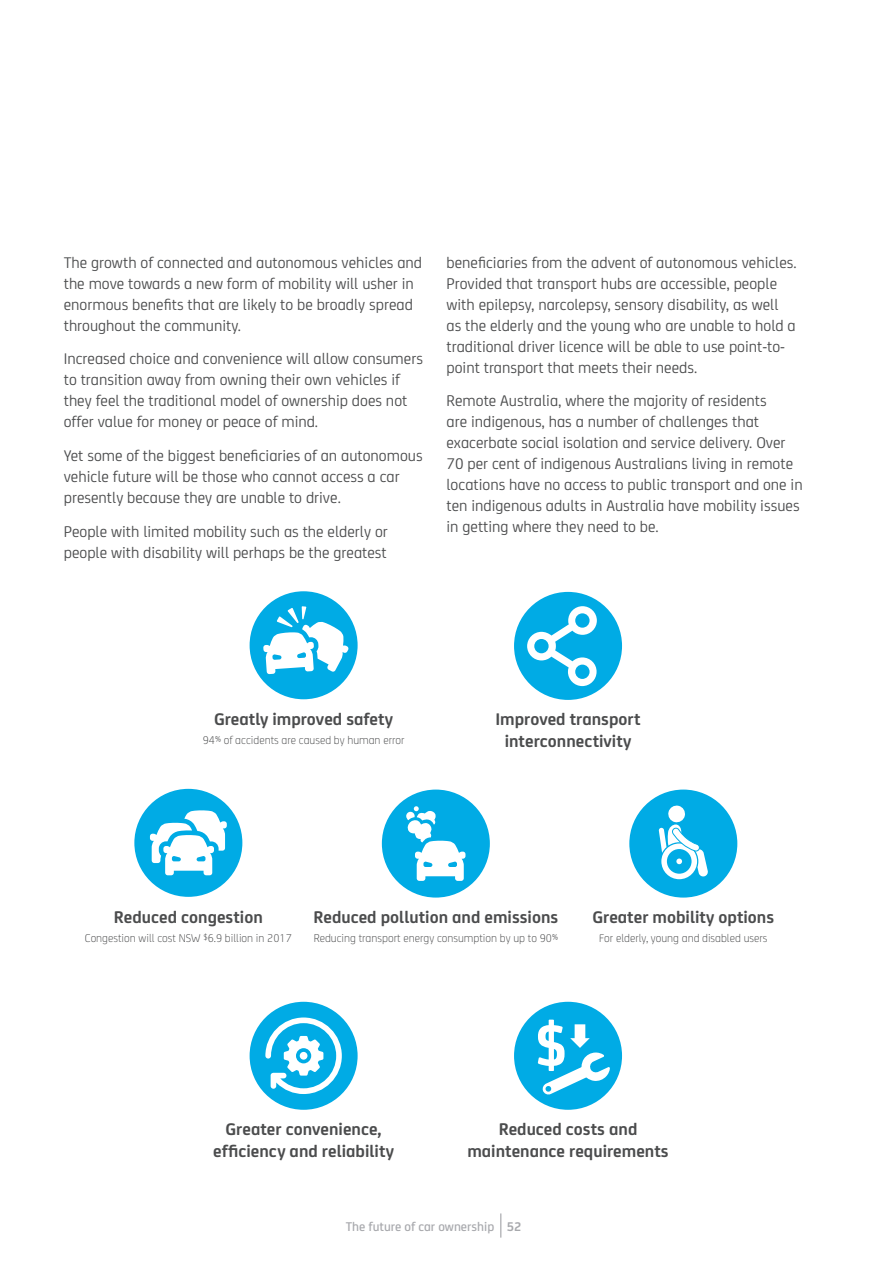
<style>
.page{position:relative;width:893px;height:1263px;background:#fff}
.page>*{position:absolute;margin:0;border:0;box-sizing:border-box;transform-origin:0 0}
.t1{font:700 18px/21.6px "NRMA";color:#4b4c4d;text-align:center}
.t2{font:16.5px/21px "NRMA";color:#4b4c4d}
.t3{font:500 13.5px "NRMA";color:#a8a9ad}
.t4{font:300 12px "NRMA";color:#4b4c4d}
.s1{font-weight:700}
</style>
<div class="page">
<svg style="left:500px;top:1213px;width:1px;height:24px"></svg>
<div style="left:250px;top:591px;width:108px;height:108px;background:#00abe5;border-radius:50%"></div>
<svg style="left:263px;top:606px;width:86px;height:68px"></svg>
<div style="left:250px;top:1002px;width:108px;height:108px;background:#00abe5;border-radius:50%"></div>
<div style="left:514px;top:592px;width:108px;height:108px;background:#00abe5;border-radius:50%"></div>
<div style="left:134px;top:789px;width:108px;height:108px;background:#00abe5;border-radius:50%"></div>
<svg style="left:150px;top:810px;width:77px;height:65px"></svg>
<div style="left:382px;top:789px;width:108px;height:108px;background:#00abe5;border-radius:50%"></div>
<svg style="left:406px;top:806px;width:59px;height:75px"></svg>
<div style="left:629px;top:789px;width:108px;height:108px;background:#00abe5;border-radius:50%"></div>
<svg style="left:659px;top:805px;width:49px;height:74px"></svg>
<svg style="left:265px;top:1017px;width:77px;height:77px"></svg>
<div style="left:514px;top:1002px;width:108px;height:108px;background:#00abe5;border-radius:50%"></div>
<svg style="left:538px;top:1019px;width:72px;height:76px"></svg>
<svg style="left:527px;top:606px;width:70px;height:80px"></svg>
<p class="t2" style="left:64px;top:251px;width:360px">The growth of connected and autonomous vehicles and the move towards a new form of mobility will usher in enormous benefits that are likely to be broadly spread throughout the community.</p>
<p class="t2" style="left:64px;top:347px;width:361px">Increased choice and convenience will allow consumers to transition away from owning their own vehicles if they feel the traditional model of ownership does not offer value for money or peace of mind.</p>
<p class="t2" style="left:64px;top:444px;width:360px">Yet some of the biggest beneficiaries of an autonomous vehicle future will be those who cannot access a car presently because they are unable to drive.</p>
<p class="t2" style="left:64px;top:520px;width:326px">People with limited mobility such as the elderly or people with disability will perhaps be the greatest</p>
<p class="t2" style="left:446px;top:251px;width:352px">beneficiaries from the advent of autonomous vehicles.<br>Provided that transport hubs are accessible, people with epilepsy, narcolepsy, sensory disability, as well as the elderly and the young who are unable to hold a traditional driver licence will be able to use point-to&shy;point transport that meets their needs.</p>
<p class="t2" style="left:446px;top:389px;width:358px">Remote Australia, where the majority of residents<br>are indigenous, has a number of challenges that exacerbate social isolation and service delivery. Over 70 per cent of indigenous Australians living in remote locations have no access to public transport and one in ten indigenous adults in Australia have mobility issues in getting where they need to be.</p>
<p class="t1" style="left:214px;top:707px;width:181px">Greatly improved safety</p>
<p class="t4" style="left:203px;top:732px;width:203px">94% of accidents are caused by human error</p>
<p class="t1" style="left:495px;top:707px;width:147px">Improved transport interconnectivity</p>
<p class="t1" style="left:114px;top:905px;width:150px">Reduced congestion</p>
<p class="t4" style="left:85px;top:929px;width:208px">Congestion will cost NSW $6.9 billion in 2017</p>
<p class="t1" style="left:313px;top:905px;width:246px">Reduced pollution and emissions</p>
<p class="t4" style="left:314px;top:929px;width:246px">Reducing transport energy consumption by up to 90%</p>
<p class="t1" style="left:592px;top:905px;width:183px">Greater mobility options</p>
<p class="t4" style="left:599px;top:929px;width:170px">For elderly, young and disabled users</p>
<p class="t1" style="left:213px;top:1117px;width:182px">Greater convenience, efficiency and reliability</p>
<p class="t1" style="left:467px;top:1117px;width:203px">Reduced costs and maintenance requirements</p>
<p class="t3" style="left:346px;top:1216px;width:177px">The future of car ownership <span class="s1">52</span></p>
</div>
